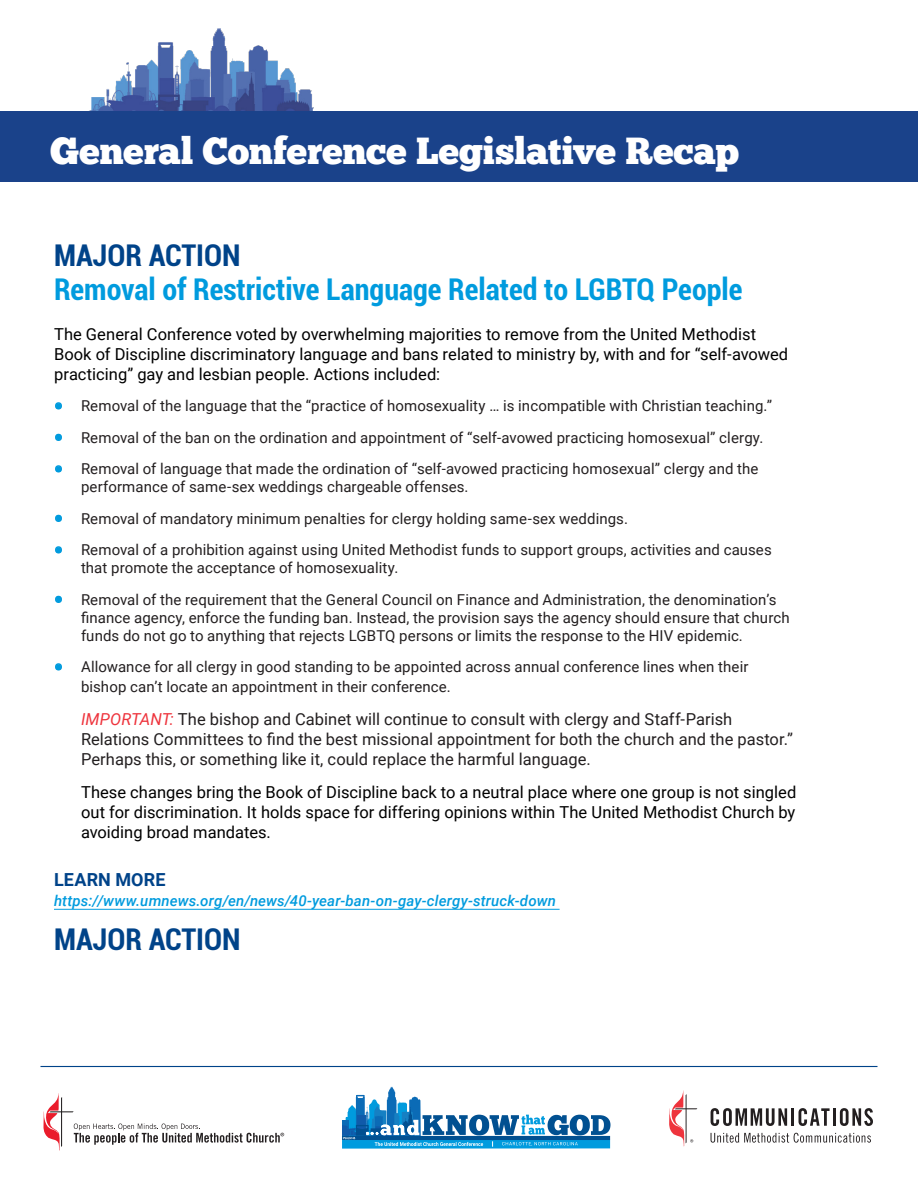
<style>
.page{position:relative;width:918px;height:1188px;background:#fff}
.page>*{position:absolute;margin:0;border:0;box-sizing:border-box;transform-origin:0 0}
.t1{font:37.5px "Chunk Five Ex";letter-spacing:-.005em;color:#fff}
.Major_Action2{font:700 condensed 30px "Roboto";color:#009bde}
.Major_Action{font:700 condensed 30px "Roboto";color:#004389}
.Learn_More_Subhead{font:700 18px "Roboto";letter-spacing:.005em;color:#004389}
.Body_copy{font:16.5px/19.8px "Roboto";color:#000}
.Body_copy-2{font:16.5px/19.8px "Roboto";color:#231f20}
.t2{font:15px/18px "Roboto";letter-spacing:.005em;color:#231f20}
.Body_copy-3{font:italic 500 15px "Roboto";letter-spacing:.01em;color:#009bde}
.s1{font-size:27px;color:#009bde}
.s2{font-style:italic;color:#ee343d}
</style>
<div class="page">
<img style="left:89px;top:29px;width:225px;height:82px">
<div style="left:0;top:111px;width:918px;height:70px;background:#1a428a"></div>
<hr style="left:40px;top:1066px;width:838px;height:1px;background:#004389">
<div style="left:342px;top:1140px;width:268px;height:9px;background:#009bde"></div>
<svg style="left:342px;top:1087px;width:269px;height:60px"></svg>
<svg style="left:669px;top:1090px;width:28px;height:56px"></svg>
<svg style="left:711px;top:1108px;width:76px;height:18px"></svg>
<hr style="left:791px;top:1108px;width:3px;height:18px;background:#231f20">
<svg style="left:799px;top:1108px;width:31px;height:18px"></svg>
<hr style="left:833px;top:1108px;width:3px;height:18px;background:#231f20">
<svg style="left:840px;top:1108px;width:33px;height:18px"></svg>
<svg style="left:711px;top:1133px;width:160px;height:10px"></svg>
<svg style="left:44px;top:1093px;width:240px;height:58px"></svg>
<hr style="left:54px;top:909px;width:506px;height:1px;background:#009bde">
<h1 class="t1" style="left:50px;top:123px;width:690px">General Conference Legislative Recap</h1>
<p class="Major_Action" style="left:54px;top:234px;width:188px">MAJOR ACTION</p>
<p class="Major_Action2" style="left:54px;top:268px;width:690px">Removal of Restrictive Language Related to LGBTQ People</p>
<p class="Body_copy" style="left:54px;top:324px;width:736px">The General Conference voted by overwhelming majorities to remove from the United Methodist<br>Book of Discipline discriminatory language and bans related to ministry by, with and for “self-avowed practicing” gay and lesbian people. Actions included:</p>
<p class="t2" style="left:54px;top:396px;width:720px"><span class="s1">•</span> Removal of the language that the “practice of homosexuality … is incompatible with Christian teaching.”</p>
<p class="t2" style="left:54px;top:428px;width:711px"><span class="s1">•</span> Removal of the ban on the ordination and appointment of “self-avowed practicing homosexual” clergy.</p>
<p class="t2" style="left:81px;top:459px;width:679px;text-indent:-27px"><span class="s1">•</span> Removal of language that made the ordination of “self-avowed practicing homosexual” clergy and the performance of same-sex weddings chargeable offenses.</p>
<p class="t2" style="left:54px;top:509px;width:576px"><span class="s1">•</span> Removal of mandatory minimum penalties for clergy holding same-sex weddings.</p>
<p class="t2" style="left:81px;top:540px;width:692px;text-indent:-27px"><span class="s1">•</span> Removal of a prohibition against using United Methodist funds to support groups, activities and causes that promote the acceptance of homosexuality.</p>
<p class="t2" style="left:81px;top:590px;width:710px;text-indent:-27px"><span class="s1">•</span> Removal of the requirement that the General Council on Finance and Administration, the denomination’s finance agency, enforce the funding ban. Instead, the provision says the agency should ensure that church funds do not go to anything that rejects LGBTQ persons or limits the response to the HIV epidemic.</p>
<p class="t2" style="left:81px;top:657px;width:669px;line-height:19.8px;text-indent:-27px"><span class="s1">•</span> Allowance for all clergy in good standing to be appointed across annual conference lines when their bishop can’t locate an appointment in their conference.</p>
<p class="Body_copy-2" style="left:81px;top:709px;width:714px"><span class="s2">IMPORTANT:</span> The bishop and Cabinet will continue to consult with clergy and Staff-Parish<br>Relations Committees to find the best missional appointment for both the church and the pastor.”<br>Perhaps this, or something like it, could replace the harmful language.</p>
<p class="Body_copy" style="left:81px;top:782px;width:717px;text-align:justify">These changes bring the Book of Discipline back to a neutral place where one group is not singled out for discrimination. It holds space for differing opinions within The United Methodist Church by avoiding broad mandates.</p>
<p class="Learn_More_Subhead" style="left:54px;top:867px;width:113px">LEARN MORE</p>
<p class="Body_copy-3" style="left:54px;top:890px;width:503px">https://www.umnews.org/en/news/40-year-ban-on-gay-clergy-struck-down</p>
<p class="Major_Action" style="left:54px;top:918px;width:188px">MAJOR ACTION</p>
</div>
